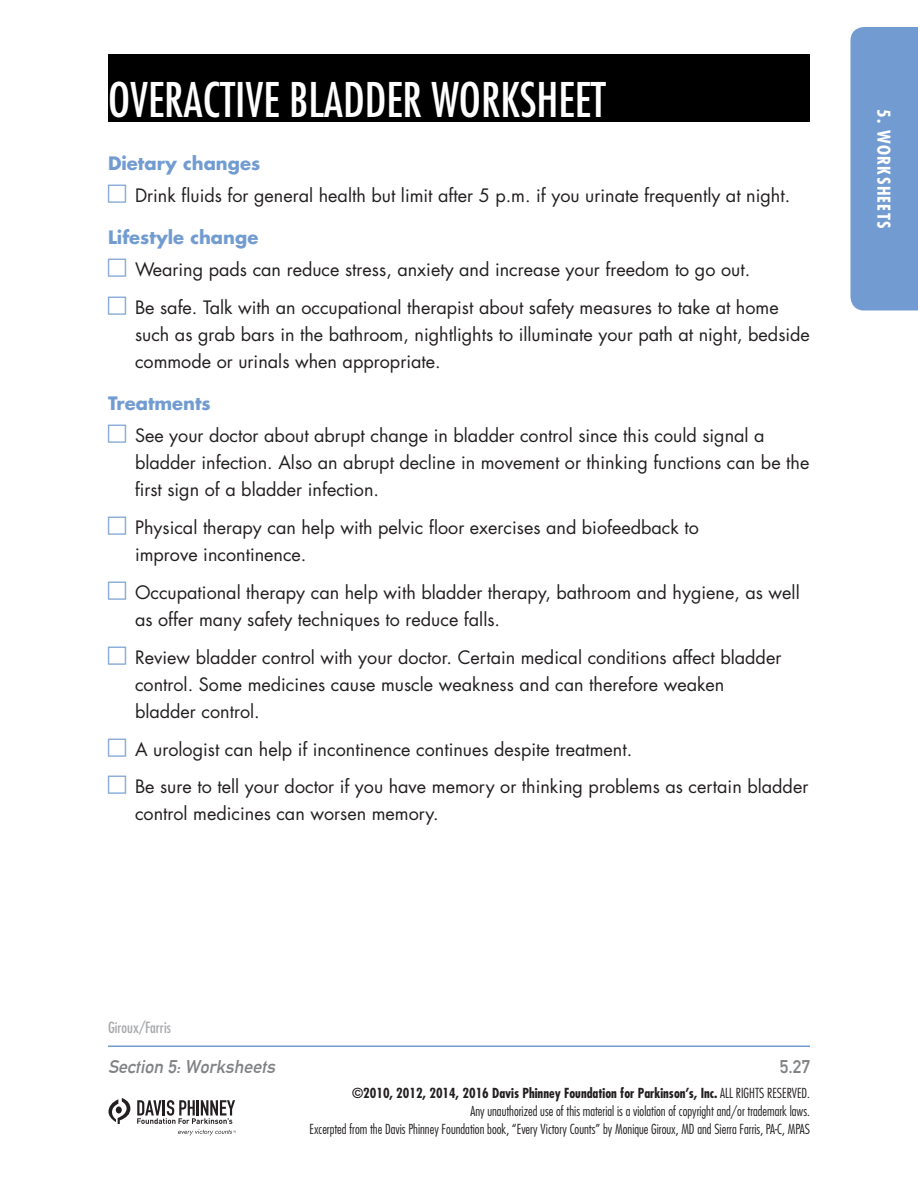
<style>
.page{position:relative;width:918px;height:1188px;background:#fff}
.page>*{position:absolute;margin:0;border:0;box-sizing:border-box;transform-origin:0 0}
.t1{font:condensed 46.5px "Futura";color:#fff}
.t2{font:18px/27px "Futura";color:#231f20}
.UL-check_1st{font:700 18px "Futura";color:#729cd1}
.t3{font:italic 18px "Alte DIN1451 Mittelschrift";color:#808285}
.t4{font:18px "Alte DIN1451 Mittelschrift";color:#808285}
.t5{font:700 condensed 17.25px "Futura";letter-spacing:.075em;color:#fff}
.footnote{font:condensed 15px "Futura";color:#a8a9ad}
.t6{font:300 condensed 13.5px/18px "Futura";color:#231f20;text-align:right}
.s1{font-weight:700}
</style>
<div class="page">
<div style="left:108px;top:54px;width:702px;height:68px;background:#000001"></div>
<hr style="left:108px;top:1046px;width:702px;height:1px;background:#729cd1">
<svg style="left:108px;top:1098px;width:22px;height:26px"></svg>
<svg style="left:137px;top:1100px;width:99px;height:36px"></svg>
<div style="left:850px;top:27px;width:68px;height:283px;background:#729cd1"></div>
<h1 class="t1" style="left:108px;top:72px;width:499px">OVERACTIVE BLADDER WORKSHEET</h1>
<p class="UL-check_1st" style="left:108px;top:151px;width:154px">Dietary changes</p>
<p class="t2" style="left:135px;top:182px;width:657px">Drink fluids for general health but limit after 5 p.m. if you urinate frequently at night.</p>
<p class="UL-check_1st" style="left:108px;top:225px;width:152px">Lifestyle change</p>
<p class="t2" style="left:135px;top:257px;width:617px">Wearing pads can reduce stress, anxiety and increase your freedom to go out.</p>
<p class="t2" style="left:135px;top:294px;width:676px">Be safe. Talk with an occupational therapist about safety measures to take at home such as grab bars in the bathroom, nightlights to illuminate your path at night, bedside commode or urinals when appropriate.</p>
<p class="UL-check_1st" style="left:108px;top:391px;width:104px">Treatments</p>
<p class="t2" style="left:135px;top:422px;width:676px">See your doctor about abrupt change in bladder control since this could signal a bladder infection. Also an abrupt decline in movement or thinking functions can be the first sign of a bladder infection.</p>
<p class="t2" style="left:135px;top:514px;width:565px">Physical therapy can help with pelvic floor exercises and biofeedback to improve incontinence.</p>
<p class="t2" style="left:135px;top:579px;width:666px">Occupational therapy can help with bladder therapy, bathroom and hygiene, as well as offer many safety techniques to reduce falls.</p>
<p class="t2" style="left:135px;top:644px;width:648px">Review bladder control with your doctor. Certain medical conditions affect bladder control. Some medicines cause muscle weakness and can therefore weaken bladder control.</p>
<p class="t2" style="left:135px;top:736px;width:499px">A urologist can help if incontinence continues despite treatment.</p>
<p class="t2" style="left:135px;top:773px;width:675px">Be sure to tell your doctor if you have memory or thinking problems as certain bladder control medicines can worsen memory.</p>
<p class="t5" style="left:895px;top:109px;width:121px;rotate:90deg">5. WORKSHEETS</p>
<p class="footnote" style="left:108px;top:1018px;width:64px">Giroux/Farris</p>
<p class="t3" style="left:108px;top:1056px;width:172px">Section 5:Worksheets</p>
<p class="t4" style="left:780px;top:1056px;width:32px">5.27</p>
<p class="t6" style="left:310px;top:1084px;width:502px"><span class="s1">©2010, 2012, 2014, 2016 Davis Phinney Foundation for Parkinson’s, Inc.</span> ALL RIGHTS RESERVED.<br>Any unauthorized use of this material is a violation of copyright and/or trademark laws.<br>Excerpted from the Davis Phinney Foundation book, “Every Victory Counts” by Monique Giroux, MD and Sierra Farris, PA-C, MPAS</p>
</div>
